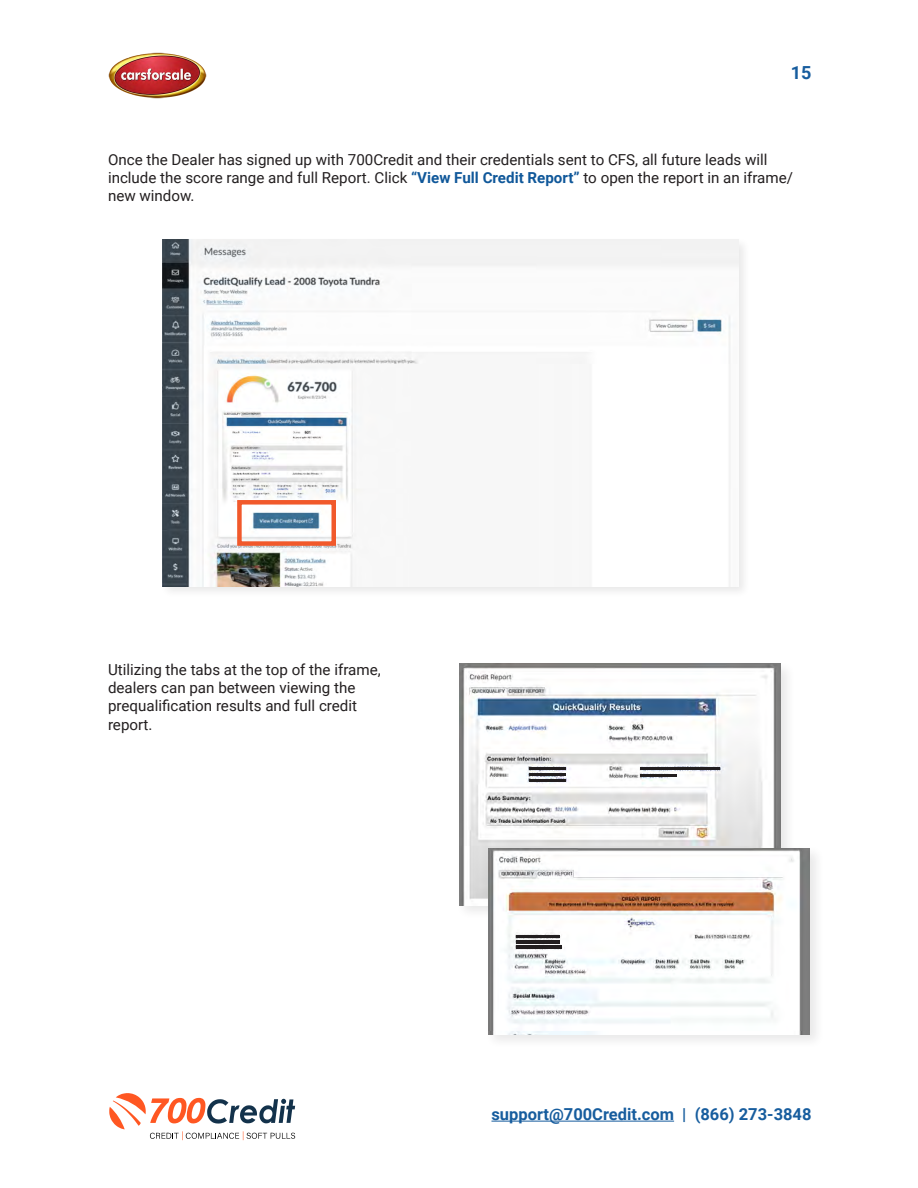
<style>
.page{position:relative;width:918px;height:1188px;background:#fff}
.page>*{position:absolute;margin:0;border:0;box-sizing:border-box;transform-origin:0 0}
.t1{font:700 18px "Roboto";color:#175d9e}
.t2{font:700 16.5px "Roboto";color:#175d9e}
.t3{font:15.15px/18.1px "Roboto";color:#231f20}
.s1{font-weight:700;color:#10589a}
</style>
<div class="page">
<img style="left:108px;top:52px;width:99px;height:46px">
<hr style="left:491px;top:1121px;width:183px;height:1px;background:#175d9e">
<svg style="left:109px;top:1093px;width:186px;height:47px"></svg>
<div style="left:160px;top:237px;width:591px;height:361px;background:#fafafa"></div>
<img style="left:163px;top:240px;width:559px;height:346px">
<div style="left:456px;top:660px;width:339px;height:260px;background:#231f20;opacity:.1"></div>
<img style="left:459px;top:664px;width:322px;height:241px">
<div style="left:485px;top:845px;width:340px;height:204px;background:#231f20;opacity:.1"></div>
<img style="left:488px;top:848px;width:322px;height:186px">
<div style="left:237px;top:500px;width:99px;height:46px;border:4px solid #f1592b"></div>
<hr style="left:640px;top:767px;width:79px;height:3px;background:#231f20">
<hr style="left:529px;top:773px;width:36px;height:3px;background:#231f20">
<hr style="left:529px;top:767px;width:36px;height:3px;background:#231f20">
<hr style="left:516px;top:935px;width:44px;height:3px;background:#231f20">
<hr style="left:516px;top:940px;width:44px;height:4px;background:#231f20">
<hr style="left:516px;top:945px;width:46px;height:4px;background:#231f20">
<hr style="left:640px;top:774px;width:37px;height:3px;background:#231f20">
<hr style="left:529px;top:779px;width:36px;height:3px;background:#231f20">
<p class="t1" style="left:791px;top:60px;width:22px">15</p>
<p class="t3" style="left:108px;top:150px;width:687px">Once the Dealer has signed up with 700Credit and their credentials sent to CFS, all future leads will include the score range and full Report. Click <span class="s1">“View Full Credit Report”</span> to open the report in an iframe/ new window.</p>
<p class="t3" style="left:108px;top:660px;width:274px">Utilizing the tabs at the top of the iframe, dealers can pan between viewing the prequalification results and full credit report.</p>
<p class="t2" style="left:491px;top:1102px;width:322px">support@700Credit.com | (866) 273-3848</p>
</div>
